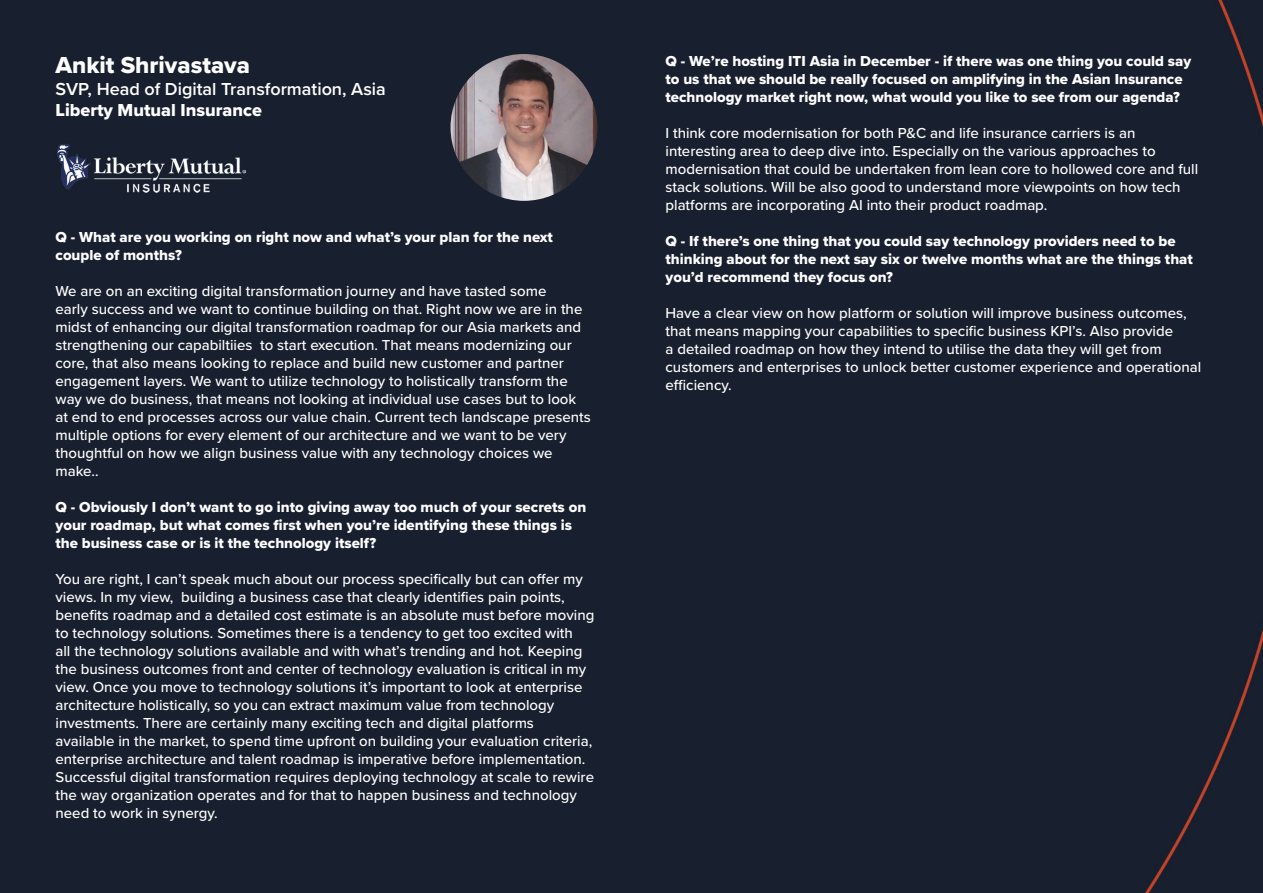
<style>
.page{position:relative;width:1263px;height:893px;background:#181f2e}
.page>*{position:absolute;margin:0;border:0;box-sizing:border-box;transform-origin:0 0}
.t1{font:24px "Proxima Nova Extrabld";color:#fff}
.t2{font:600 18px "Proxima Nova";color:#fff}
.t3{font:18px "Proxima Nova Extrabld";color:#fff}
.t4{font:500 15px/18px "Proxima Nova";color:#fff}
.t5{font:15px/18px "Proxima Nova Extrabld";color:#fff}
</style>
<div class="page">
<img style="left:450px;top:54px;width:147px;height:147px;border-radius:73px">
<img style="left:54px;top:138px;width:196px;height:63px">
<p class="t1" style="left:56px;top:47px;width:196px">Ankit Shrivastava</p>
<p class="t2" style="left:56px;top:75px;width:332px">SVP, Head of Digital Transformation, Asia</p>
<p class="t3" style="left:56px;top:97px;width:208px">Liberty Mutual Insurance</p>
<p class="t5" style="left:56px;top:228px;width:499px">Q - What are you working on right now and what’s your plan for the next couple of months?</p>
<p class="t4" style="left:56px;top:282px;width:537px">We are on an exciting digital transformation journey and have tasted some<br>early success and we want to continue building on that. Right now we are in the midst of enhancing our digital transformation roadmap for our Asia markets and strengthening our capabiltiies to start execution. That means modernizing our core, that also means looking to replace and build new customer and partner engagement layers. We want to utilize technology to holistically transform the way we do business, that means not looking at individual use cases but to look at end to end processes across our value chain. Current tech landscape presents multiple options for every element of our architecture and we want to be very thoughtful on how we align business value with any technology choices we make..</p>
<p class="t5" style="left:56px;top:498px;width:532px">Q - Obviously I don’t want to go into giving away too much of your secrets on your roadmap, but what comes first when you’re identifying these things is the business case or is it the technology itself?</p>
<p class="t4" style="left:56px;top:570px;width:540px">You are right, I can’t speak much about our process specifically but can offer my views. In my view, building a business case that clearly identifies pain points, benefits roadmap and a detailed cost estimate is an absolute must before moving to technology solutions. Sometimes there is a tendency to get too excited with<br>all the technology solutions available and with what’s trending and hot. Keeping the business outcomes front and center of technology evaluation is critical in my view. Once you move to technology solutions it’s important to look at enterprise architecture holistically, so you can extract maximum value from technology investments. There are certainly many exciting tech and digital platforms available in the market, to spend time upfront on building your evaluation criteria, enterprise architecture and talent roadmap is imperative before implementation.<br>Successful digital transformation requires deploying technology at scale to rewire the way organization operates and for that to happen business and technology need to work in synergy.</p>
<p class="t5" style="left:665px;top:52px;width:527px">Q - We’re hosting ITI Asia in December - if there was one thing you could say to us that we should be really focused on amplifying in the Asian Insurance technology market right now, what would you like to see from our agenda?</p>
<p class="t4" style="left:665px;top:123px;width:534px">I think core modernisation for both P&amp;C and life insurance carriers is an interesting area to deep dive into. Especially on the various approaches to modernisation that could be undertaken from lean core to hollowed core and full stack solutions. Will be also good to understand more viewpoints on how tech platforms are incorporating AI into their product roadmap.</p>
<p class="t5" style="left:665px;top:232px;width:529px">Q - If there’s one thing that you could say technology providers need to be thinking about for the next say six or twelve months what are the things that you’d recommend they focus on?</p>
<p class="t4" style="left:665px;top:303px;width:537px">Have a clear view on how platform or solution will improve business outcomes, that means mapping your capabilities to specific business KPI’s. Also provide<br>a detailed roadmap on how they intend to utilise the data they will get from customers and enterprises to unlock better customer experience and operational efficiency.</p>
</div>
